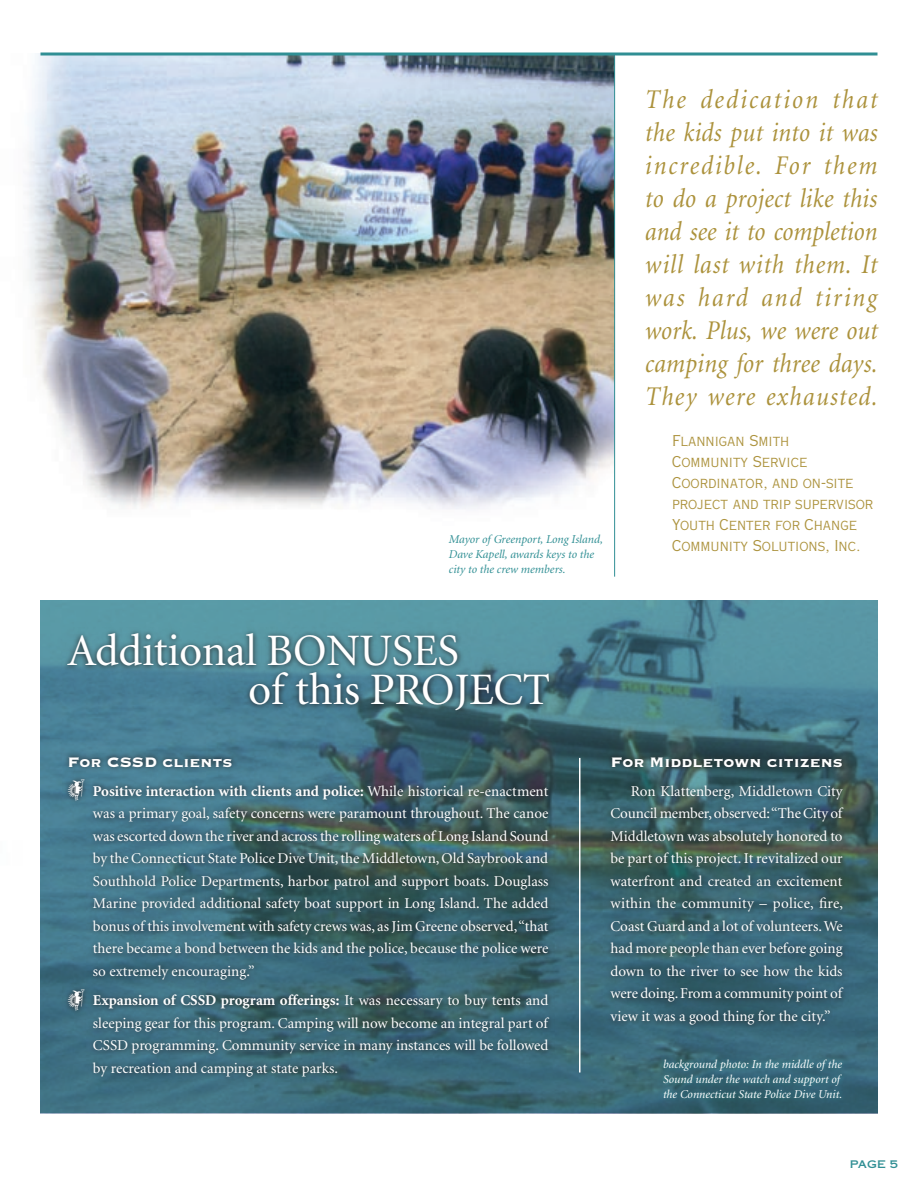
<style>
.page{position:relative;width:918px;height:1188px;background:#fff}
.page>*{position:absolute;margin:0;border:0;box-sizing:border-box;transform-origin:0 0}
.t1{font:45px/39px "Minion";letter-spacing:-.005em;color:#fff}
.t2{font:italic 27px/33px "Minion";letter-spacing:.015em;color:#ac923c;text-align:justify;scale:.9 1}
.t3{font:18px "Copperplate Thirty Three BC";color:#fff}
.t4{font:15px/22.5px "Minion";color:#fff;text-align:justify}
.t5{font:15px/21px "Copperplate Twenty Nine AB";color:#ac923c}
.t6{font:italic 12px/15px "Minion";color:#fff}
.t7{font:italic 12px/15px "Minion";color:#308f94}
.t8{font:10.5px "Copperplate Thirty One AB";color:#308f94}
.s1{font-family:"Artifact Two";font-size:22.5px}
.s2{font-weight:700}
</style>
<div class="page">
<img style="left:27px;top:54px;width:587px;height:455px">
<img style="left:40px;top:600px;width:838px;height:513px">
<svg style="left:40px;top:52px;width:838px;height:4px;background:#5aa2a7"></svg>
<svg style="left:62px;top:750px;width:492px;height:331px;background:#3b636e"></svg>
<hr style="left:614px;top:56px;width:1px;height:521px;background:#308f94">
<svg style="left:604px;top:750px;width:245px;height:280px;background:#375c65"></svg>
<svg style="left:62px;top:627px;width:494px;height:89px;background:#4a7c8b"></svg>
<hr style="left:579px;top:758px;width:1px;height:314px;background:#fff">
<svg style="left:659px;top:1055px;width:188px;height:48px;background:#346675"></svg>
<p class="t7" style="left:449px;top:533px;width:156px">Mayor of Greenport, Long Island,<br>Dave Kapell, awards keys to the city to the crew members.</p>
<h2 class="t2" style="left:645px;top:84px;width:260px">The dedication that the kids put into it was incredible. For them to do a project like this and see it to completion will last with them. It was hard and tiring work. Plus, we were out camping for three days.<br>They were exhausted.</h2>
<p class="t5" style="left:672px;top:430px;width:203px">Flannigan Smith<br>Community Service<br>Coordinator, and on-site project and trip supervisor<br>Youth Center for Change<br>Community Solutions, Inc.</p>
<h1 class="t1" style="left:248px;top:633px;width:304px;text-indent:-181px">Additional BONUSES<br>of this PROJECT</h1>
<p class="t3" style="left:68px;top:753px;width:167px">For CSSD clients</p>
<p class="t4" style="left:93px;top:780px;width:457px;text-indent:-25px"><span class="s1">D</span> <span class="s2">Positive interaction with clients and police:</span> While historical re-enactment was a primary goal, safety concerns were paramount throughout. The canoe was escorted down the river and across the rolling waters of Long Island Sound by the Connecticut State Police Dive Unit, the Middletown, Old Saybrook and Southhold Police Departments, harbor patrol and support boats. Douglass Marine provided additional safety boat support in Long Island. The added bonus of this involvement with safety crews was, as Jim Greene observed, “that there became a bond between the kids and the police, because the police were so extremely encouraging.”</p>
<p class="t4" style="left:93px;top:990px;width:457px;text-indent:-25px"><span class="s1">D</span> <span class="s2">Expansion of CSSD program offerings:</span> It was necessary to buy tents and sleeping gear for this program. Camping will now become an integral part of CSSD programming. Community service in many instances will be followed by recreation and camping at state parks.</p>
<p class="t3" style="left:610px;top:753px;width:234px">For Middletown citizens</p>
<p class="t4" style="left:610px;top:780px;width:234px;text-indent:20px">Ron Klattenberg, Middletown City Council member, observed: “The City of Middletown was absolutely honored to be part of this project. It revitalized our waterfront and created an excitement within the community – police, fire, Coast Guard and a lot of volunteers. We had more people than ever before going down to the river to see how the kids were doing. From a community point of view it was a good thing for the city.”</p>
<p class="t6" style="left:663px;top:1057px;width:181px">background photo: In the middle of the<br>Sound under the watch and support of the Connecticut State Police Dive Unit.</p>
<p class="t8" style="left:850px;top:1158px;width:50px">PAGE 5</p>
</div>
